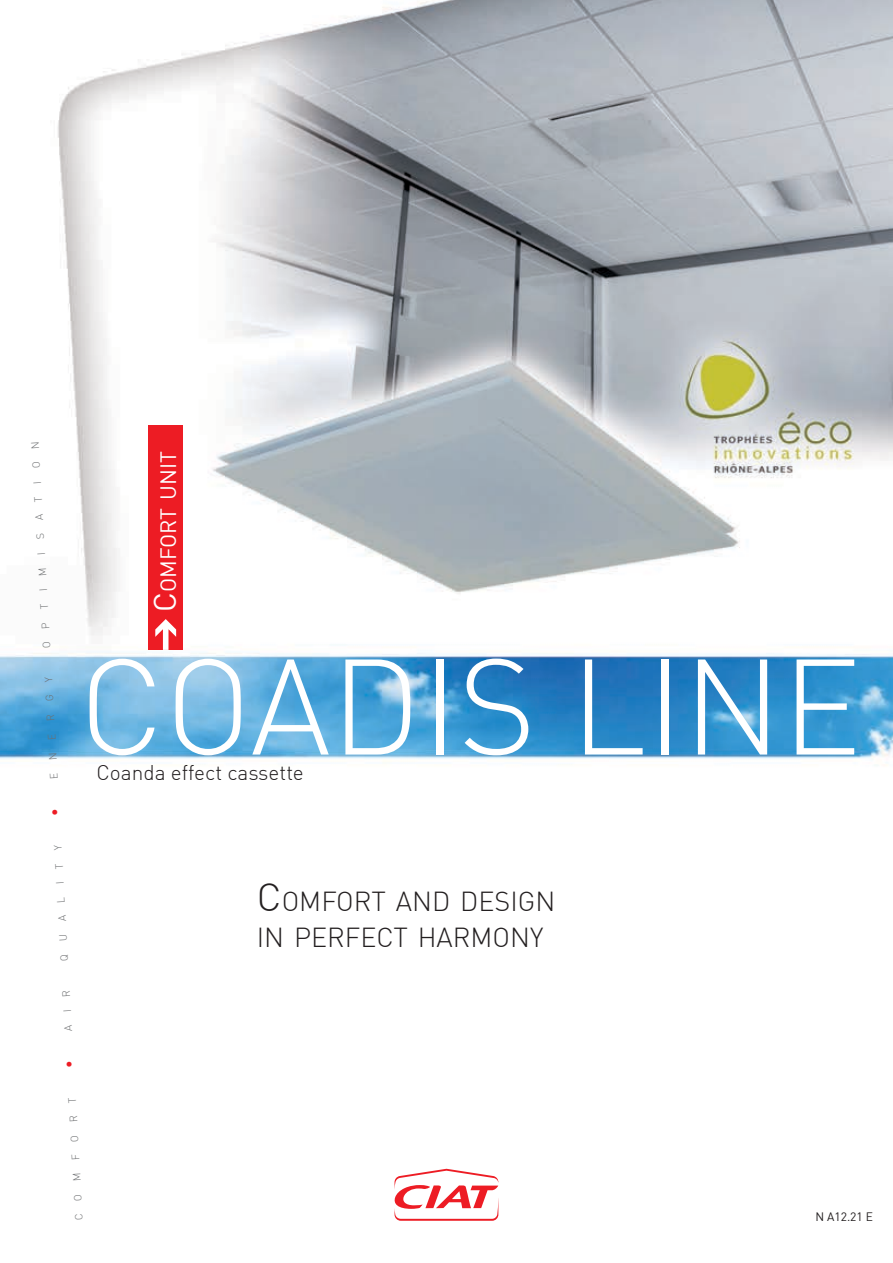
<style>
.page{position:relative;width:893px;height:1263px;background:#fff}
.page>*{position:absolute;margin:0;border:0;box-sizing:border-box;transform-origin:0 0}
.t1{font:300 133.5px "DIN";color:#fff}
.t2{font:300 27px/36px "DIN";color:#231f20}
.t3{font:21.75px "DIN";color:#fff}
.t4{font:300 20.85px "DIN";color:#231f20}
.t5{font:12px "DIN";color:#231f20}
.t6{font:300 10.5px "DIN";color:#6d6f71}
.s1{font-size:15px;color:#ed1c24}
.s2{font-size:31.05px}
.s3{font-size:38.55px}
</style>
<div class="page">
<img style="left:0;top:0;width:893px;height:766px">
<div style="left:149px;top:425px;width:34px;height:225px;background:#ed1c24"></div>
<svg style="left:155px;top:619px;width:21px;height:31px"></svg>
<svg style="left:394px;top:1168px;width:105px;height:53px"></svg>
<p class="t6" style="left:40px;top:648px;width:209px;rotate:-93deg">OPTIMISATION</p>
<p class="t6" style="left:49px;top:817px;width:141px;rotate:-93deg"><span class="s1">•</span> ENERGY</p>
<p class="t6" style="left:58px;top:961px;width:117px;rotate:-93deg">QUALITY</p>
<p class="t6" style="left:64px;top:1068px;width:80px;rotate:-93deg"><span class="s1">•</span> AIR</p>
<h3 class="t3" style="left:155px;top:612px;width:162px;rotate:-90deg"><span class="s2">C</span>omfort unit</h3>
<h1 class="t1" style="left:79px;top:624px;width:634px">CoADIS Line</h1>
<h3 class="t4" style="left:96px;top:759px;width:209px">Coanda effect cassette</h3>
<h2 class="t2" style="left:257px;top:883px;width:300px"><span class="s3">C</span>OMFORT AND DESIGN<br>IN PERFECT HARMONY</h2>
<p class="t6" style="left:71px;top:1201px;width:105px;rotate:-93deg">OMFORT</p>
<p class="t5" style="left:815px;top:1209px;width:59px">N A12.21 E</p>
</div>
